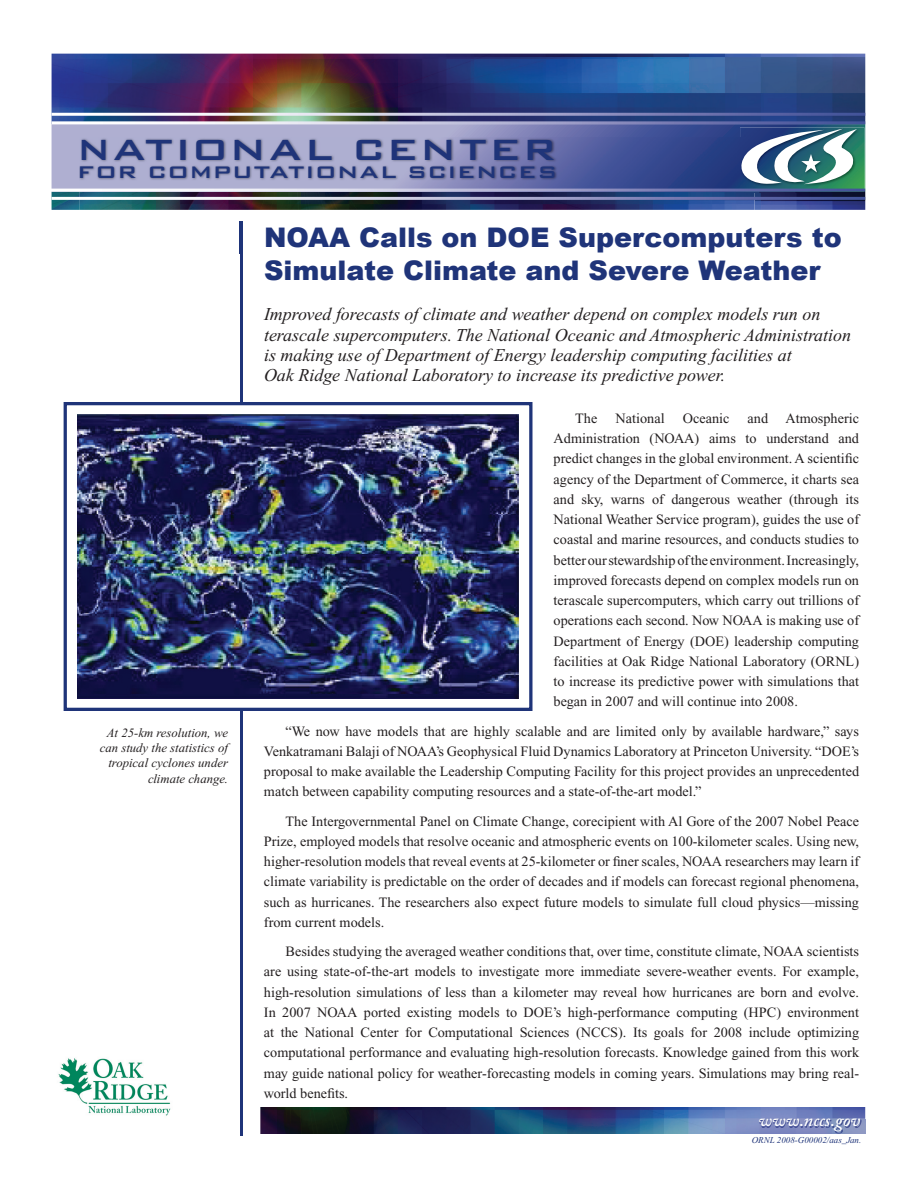
<style>
.page{position:relative;width:918px;height:1188px;background:#fff}
.page>*{position:absolute;margin:0;border:0;box-sizing:border-box;transform-origin:0 0}
.t1{font:500 39px "Bank Gothic BT";letter-spacing:.03em;color:#1f3479}
.t2{font:900 27px/32.4px "Arial";color:#1f3479}
.t3{font:500 22.35px "Bank Gothic BT";letter-spacing:-.005em;color:#1f3479;scale:1.13 1}
.t4{font:italic 18px/20.2px "Times New Roman";color:#231f20}
.t5{font:italic 600 18px "Adobe Caslon Pro";color:#fff}
.t6{font:14.25px/20.2px "Times New Roman";color:#231f20;text-align:justify}
.t7{font:italic 12.75px/15.3px "Times New Roman";color:#231f20;text-align:right}
.t8{font:italic 9px "Times New Roman";color:#1f3479}
.s1{font-size:22.5px}
</style>
<div class="page">
<img style="left:58px;top:1058px;width:113px;height:58px">
<hr style="left:240px;top:222px;width:2px;height:914px;background:#1f3479">
<img style="left:260px;top:1107px;width:605px;height:27px">
<img style="left:760px;top:1120px;width:105px;height:14px">
<img style="left:52px;top:54px;width:813px;height:156px">
<svg style="left:52px;top:124px;width:813px;height:65px;background:#9195c0"></svg>
<img style="left:79px;top:138px;width:676px;height:115px">
<img style="left:240px;top:222px;width:2px;height:31px">
<hr style="left:52px;top:121px;width:813px;height:3px;background:#fff">
<img style="left:755px;top:192px;width:109px;height:1px">
<img style="left:740px;top:127px;width:124px;height:62px">
<svg style="left:740px;top:192px;width:15px;height:1px"></svg>
<svg style="left:740px;top:129px;width:117px;height:55px"></svg>
<hr style="left:52px;top:197px;width:813px;height:3px;background:#fff">
<hr style="left:52px;top:113px;width:813px;height:3px;background:#fff">
<hr style="left:51px;top:189px;width:814px;height:3px;background:#fff">
<div style="left:64px;top:402px;width:468px;height:309px;background:#fff;border:3px solid #1f3479"></div>
<img style="left:77px;top:414px;width:442px;height:285px">
<h1 class="t1" style="left:77px;top:128px;width:481px">NATIONAL CENTER</h1>
<h3 class="t3" style="left:77px;top:160px;width:427px"><span class="s1">FOR</span> COMPUTATIONAL SCIENCES</h3>
<p class="t7" style="left:100px;top:725px;width:130px">At 25-km resolution, we can study the statistics of tropical cyclones under climate change.</p>
<h2 class="t2" style="left:264px;top:222px;width:579px">NOAA Calls on DOE Supercomputers to<br>Simulate Climate and Severe Weather</h2>
<p class="t4" style="left:264px;top:304px;width:589px">Improved forecasts of climate and weather depend on complex models run on terascale supercomputers. The National Oceanic and Atmospheric Administration is making use of Department of Energy leadership computing facilities at<br>Oak Ridge National Laboratory to increase its predictive power.</p>
<p class="t6" style="left:575px;top:408px;width:24px">The</p>
<p class="t6" style="left:616px;top:408px;width:51px">National</p>
<p class="t6" style="left:683px;top:408px;width:48px">Oceanic</p>
<p class="t6" style="left:554px;top:408px;width:307px;text-indent:194px">and Atmospheric Administration (NOAA) aims to understand and predict changes in the global environment. A scientific agency of the Department of Commerce, it charts sea and sky, warns of dangerous weather (through its National weather Service program), guides the use of coastal and marine resources, and conducts studies to better our stewardship of the environment. Increasingly, improved forecasts depend on complex models run on terascale supercomputers, which carry out trillions of operations each second. Now NOAA is making use of Department of energy (DOe) leadership computing facilities at Oak Ridge National Laboratory (ORNL) to increase its predictive power with simulations that began in 2007 and will continue into 2008.</p>
<p class="t6" style="left:264px;top:721px;width:597px;text-indent:22px">“we now have models that are highly scalable and are limited only by available hardware,” says venkatramani Balaji of NOAA’s Geophysical Fluid Dynamics Laboratory at Princeton University. “DOe’s proposal to make available the Leadership Computing Facility for this project provides an unprecedented match between capability computing resources and a state-of-the-art model.”</p>
<p class="t6" style="left:264px;top:811px;width:597px;text-indent:22px">The Intergovernmental Panel on Climate Change, corecipient with Al Gore of the 2007 Nobel Peace Prize, employed models that resolve oceanic and atmospheric events on 100-kilometer scales. Using new, higher-resolution models that reveal events at 25-kilometer or finer scales, NOAA researchers may learn if climate variability is predictable on the order of decades and if models can forecast regional phenomena, such as hurricanes. The researchers also expect future models to simulate full cloud physics—missing from current models.</p>
<p class="t6" style="left:264px;top:941px;width:597px;text-indent:22px">Besides studying the averaged weather conditions that, over time, constitute climate, NOAA scientists are using state-of-the-art models to investigate more immediate severe-weather events. For example, high-resolution simulations of less than a kilometer may reveal how hurricanes are born and evolve.<br>In 2007 NOAA ported existing models to DOe’s high-performance computing (HPC) environment at the National Center for Computational Sciences (NCCS). Its goals for 2008 include optimizing computational performance and evaluating high-resolution forecasts. Knowledge gained from this work may guide national policy for weather-forecasting models in coming years. Simulations may bring real&shy;world benefits.</p>
<p class="t5" style="left:759px;top:1109px;width:103px">www.nccs.gov</p>
<p class="t8" style="left:752px;top:1135px;width:111px">ORNL 2008-G00002/aas_Jan.</p>
</div>
